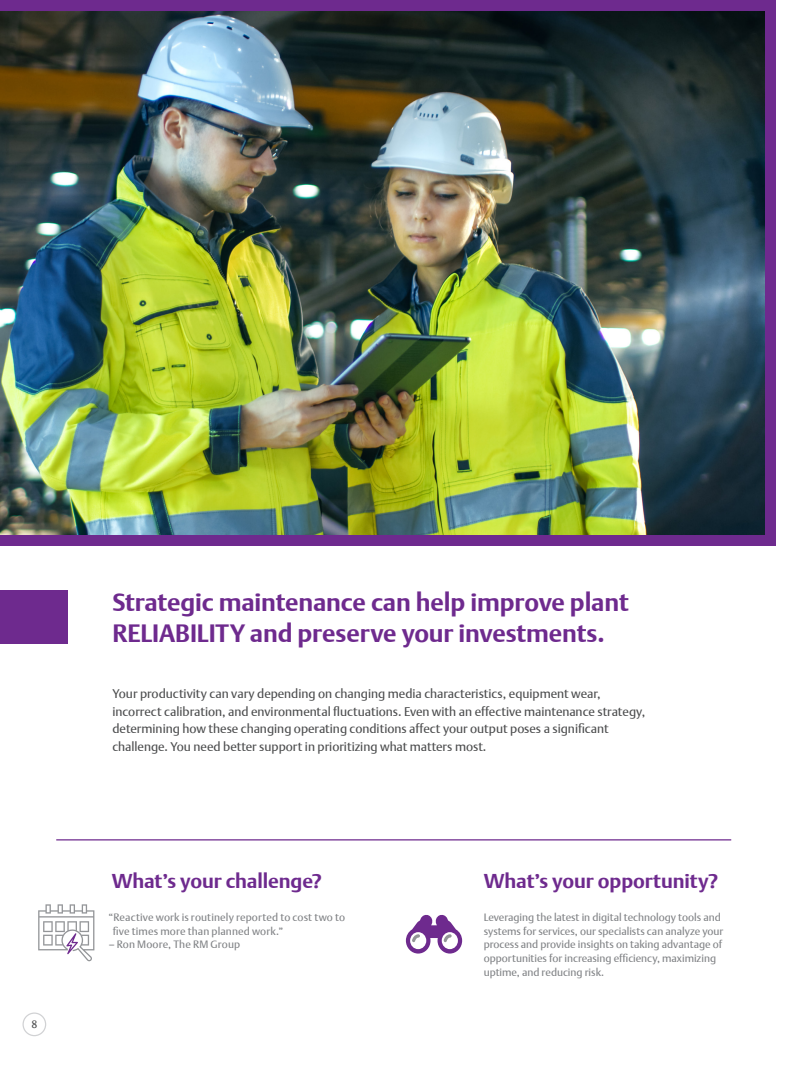
<style>
.page{position:relative;width:810px;height:1080px;background:#fff}
.page>*{position:absolute;margin:0;border:0;box-sizing:border-box;transform-origin:0 0}
.t1{font:700 25px/31.2px "DTL Argo T";letter-spacing:-.005em;color:#6e2a8e}
.t2{font:700 20px "DTL Argo T";letter-spacing:-.005em;color:#6e2a8e}
.Body{font:12.5px/17.5px "DTL Argo T";color:#4b4c4d}
.t3{font:10.62px/13.8px "DTL Argo T";color:#808285}
.t4{font:10.62px "DTL Argo T";color:#4b4c4d}
</style>
<div class="page">
<div style="left:0;top:0;width:776px;height:546px;background:#6e2a8e"></div>
<img style="left:0;top:11px;width:765px;height:523px">
<div style="left:0;top:591px;width:68px;height:53px;background:#6e2a8e"></div>
<svg style="left:38px;top:904px;width:56px;height:57px"></svg>
<hr style="left:56px;top:839px;width:675px;height:1px;background:#6e2a8e">
<svg style="left:406px;top:915px;width:56px;height:39px"></svg>
<div style="left:22px;top:1012px;width:24px;height:24px;border:1px solid #d1d2d4;border-radius:50%"></div>
<p class="t4" style="left:31px;top:1018px;width:7px">8</p>
<p class="t1" style="left:112px;top:587px;width:518px">Strategic maintenance can help improve plant<br>RELIABILITY and preserve your investments.</p>
<p class="Body" style="left:112px;top:685px;width:534px">Your productivity can vary depending on changing media characteristics, equipment wear, incorrect calibration, and environmental fluctuations. Even with an effective maintenance strategy, determining how these changing operating conditions affect your output poses a significant challenge. You need better support in prioritizing what matters most.</p>
<p class="t2" style="left:112px;top:870px;width:212px">What’s your challenge?</p>
<p class="t3" style="left:113px;top:910px;width:234px;text-indent:-4px">“Reactive work is routinely reported to cost two to five times more than planned work.”</p>
<p class="t3" style="left:109px;top:938px;width:133px">– Ron Moore, The RM Group</p>
<p class="t2" style="left:484px;top:870px;width:236px">What’s your opportunity?</p>
<p class="t3" style="left:484px;top:910px;width:241px">Leveraging the latest in digital technology tools and systems for services, our specialists can analyze your process and provide insights on taking advantage of opportunities for increasing efficiency, maximizing uptime, and reducing risk.</p>
</div>
